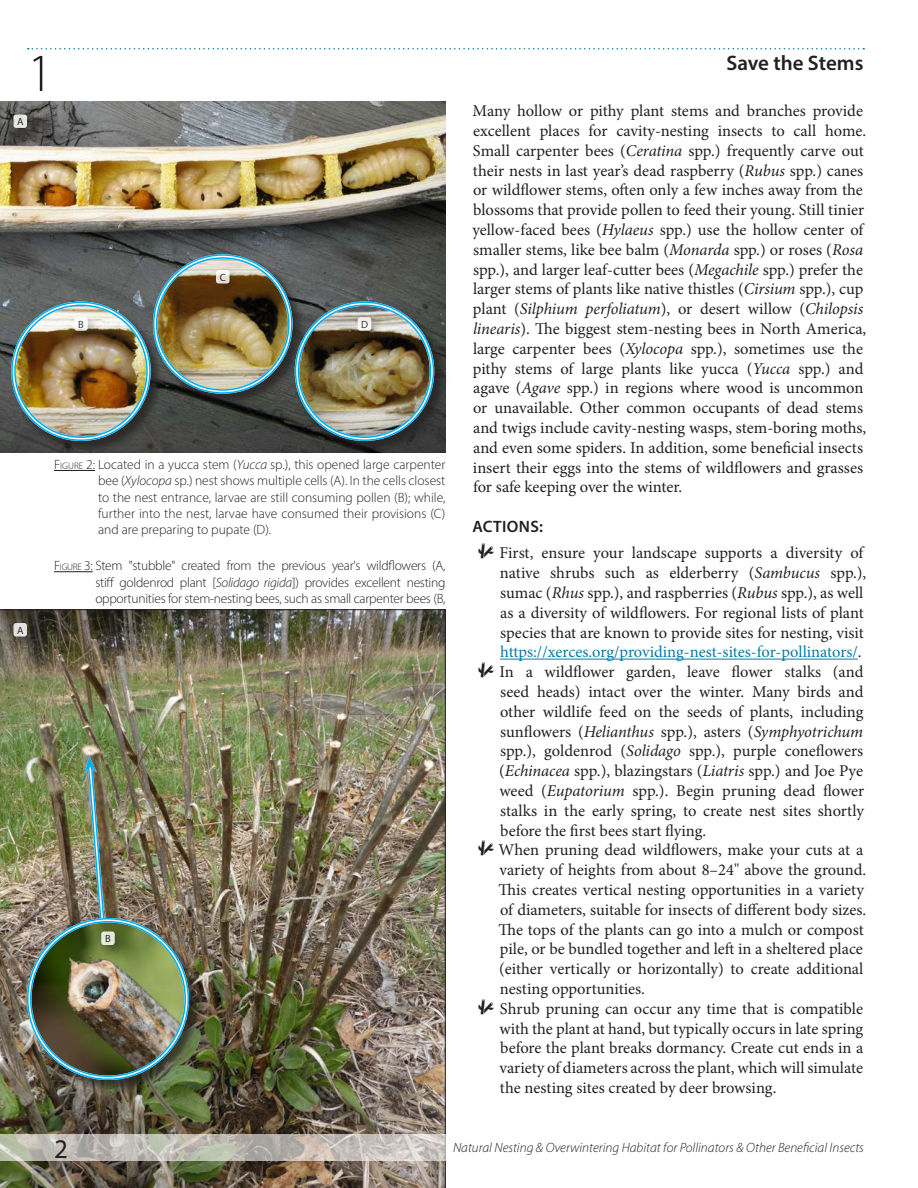
<style>
.page{position:relative;width:918px;height:1188px;background:#fff}
.page>*{position:absolute;margin:0;border:0;box-sizing:border-box;transform-origin:0 0}
.H1_odd_page{font:300 54px "Myriad Pro";color:#231f20}
.t1{font:27px "Myriad Pro";color:#231f20}
.H1_even_page{font:600 21px "Myriad Pro";color:#231f20}
._1st_PP_SPAN_columns{font:16.5px/19.8px "Minion Pro";letter-spacing:-.005em;color:#231f20}
.H2_ACTIONS{font:600 16.5px "Myriad Pro";letter-spacing:.02em;color:#231f20}
.Photo_caption{font:300 13.5px/16.2px "Myriad Pro";letter-spacing:-.01em;color:#231f20;text-align:justify}
.t2{font:italic 300 13.5px "Myriad Pro";color:#231f20}
.t3{font:10.5px "Myriad Pro";color:#231f20}
.s1{font-style:inherit}
.s2{font-size:9.45px}
.s3{font-style:italic}
.s4{color:#097aa5}
</style>
<div class="page">
<svg style="left:28px;top:48px;width:836px;height:2px"></svg>
<hr style="left:500px;top:659px;width:358px;height:1px;background:#097aa5">
<hr style="left:54px;top:571px;width:39px;height:1px;background:#231f20">
<img style="left:0;top:610px;width:446px;height:578px">
<div style="left:11px;top:620px;width:28px;height:29px;background:#231f20;opacity:.35"></div>
<div style="left:14px;top:623px;width:13px;height:14px;background:#e4e3e1;border-radius:3px"></div>
<img style="left:84px;top:756px;width:29px;height:161px">
<div style="left:26px;top:917px;width:177px;height:177px;background:#231f20;opacity:.75"></div>
<img style="left:29px;top:920px;width:158px;height:158px;border-radius:79px">
<div style="left:98px;top:929px;width:29px;height:28px;background:#231f20;opacity:.35"></div>
<div style="left:101px;top:932px;width:14px;height:13px;background:#e5e8de;border-radius:3px"></div>
<img style="left:0;top:101px;width:446px;height:351px">
<div style="left:11px;top:112px;width:29px;height:29px;background:#231f20;opacity:.35"></div>
<div style="left:14px;top:114px;width:13px;height:14px;background:#e5e5e5;border-radius:3px"></div>
<hr style="left:54px;top:470px;width:41px;height:1px;background:#231f20">
<div style="left:10px;top:301px;width:155px;height:154px;background:#231f20;opacity:.75"></div>
<img style="left:14px;top:304px;width:134px;height:135px;border-radius:68px">
<div style="left:72px;top:315px;width:28px;height:28px;background:#231f20;opacity:.35"></div>
<svg style="left:74px;top:317px;width:14px;height:14px"></svg>
<div style="left:152px;top:253px;width:155px;height:155px;background:#231f20;opacity:.75"></div>
<img style="left:155px;top:256px;width:135px;height:136px;border-radius:68px">
<div style="left:153px;top:254px;width:140px;height:140px;border:4px solid #fff;border-radius:68px"></div>
<div style="left:213px;top:267px;width:29px;height:29px;background:#231f20;opacity:.35"></div>
<svg style="left:216px;top:270px;width:14px;height:14px"></svg>
<div style="left:294px;top:301px;width:154px;height:154px;background:#231f20;opacity:.75"></div>
<img style="left:297px;top:304px;width:135px;height:135px;border-radius:68px">
<div style="left:355px;top:315px;width:29px;height:28px;background:#231f20;opacity:.35"></div>
<div style="left:358px;top:317px;width:13px;height:14px;background:#f5f4f3;border-radius:3px"></div>
<svg style="left:0;top:1134px;width:446px;height:27px;background:#c1bdb5"></svg>
<p class="H1_odd_page" style="left:27px;top:40px;width:28px">1</p>
<p class="t3" style="left:17px;top:115px;width:8px">A</p>
<p class="t3" style="left:78px;top:318px;width:7px">B</p>
<p class="t3" style="left:220px;top:271px;width:8px">C</p>
<p class="t3" style="left:361px;top:318px;width:8px">D</p>
<p class="t3" style="left:17px;top:624px;width:8px">A</p>
<p class="Photo_caption" style="left:98px;top:456px;width:349px;text-indent:-44px"><span class="s1">F</span><span class="s2">IGURE</span> <span class="s1">2:</span> Located in a yucca stem (<span class="s3">Yucca</span> sp.), this opened large carpenter bee (<span class="s3">Xylocopa</span> sp.) nest shows multiple cells (A). In the cells closest to the nest entrance, larvae are still consuming pollen (B); while, further into the nest, larvae have consumed their provisions (C) and are preparing to pupate (D).</p>
<p class="Photo_caption" style="left:95px;top:558px;width:352px;text-indent:-41px"><span class="s1">F</span><span class="s2">IGURE</span> <span class="s1">3:</span> Stem "stubble" created from the previous year's wildflowers (A, stiff goldenrod plant [<span class="s3">Solidago rigida</span>]) provides excellent nesting opportunities for stem-nesting bees, such as small carpenter bees (B,</p>
<p class="t3" style="left:105px;top:932px;width:7px">B</p>
<p class="H1_even_page" style="left:726px;top:49px;width:139px">Save the Stems</p>
<p class="_1st_PP_SPAN_columns" style="left:472px;top:101px;width:396px">Many hollow or pithy plant stems and branches provide excellent places for cavity-nesting insects to call home.<br>Small carpenter bees (<span class="s3">Ceratina</span> spp.) frequently carve out their nests in last year’s dead raspberry (<span class="s3">Rubus</span> spp.) canes or wildflower stems, often only a few inches away from the blossoms that provide pollen to feed their young. Still tinier yellow-faced bees (<span class="s3">Hylaeus</span> spp.) use the hollow center of smaller stems, like bee balm (<span class="s3">Monarda</span> spp.) or roses (<span class="s3">Rosa </span>spp.), and larger leaf-cutter bees (<span class="s3">Megachile</span> spp.) prefer the larger stems of plants like native thistles (<span class="s3">Cirsium</span> spp.), cup plant (<span class="s3">Silphium perfoliatum</span>), or desert willow (<span class="s3">Chilopsis linearis</span>). The biggest stem-nesting bees in North America, large carpenter bees (<span class="s3">Xylocopa</span> spp.), sometimes use the pithy stems of large plants like yucca (<span class="s3">Yucca</span> spp.) and agave (<span class="s3">Agave</span> spp.) in regions where wood is uncommon or unavailable. Other common occupants of dead stems and twigs include cavity-nesting wasps, stem-boring moths, and even some spiders. In addition, some beneficial insects insert their eggs into the stems of wildflowers and grasses for safe keeping over the winter.</p>
<p class="H2_ACTIONS" style="left:472px;top:516px;width:72px">ACTIONS:</p>
<p class="_1st_PP_SPAN_columns" style="left:500px;top:543px;width:368px">First, ensure your landscape supports a diversity of native shrubs such as elderberry (<span class="s3">Sambucus</span> spp.), sumac (<span class="s3">Rhus</span> spp.), and raspberries (<span class="s3">Rubus</span> spp.), as well as a diversity of wildflowers. For regional lists of plant species that are known to provide sites for nesting, visit <span class="s4">https://xerces.org/providing-nest-sites-for-pollinators/</span>.</p>
<p class="_1st_PP_SPAN_columns" style="left:499px;top:662px;width:367px;text-align:justify">In a wildflower garden, leave flower stalks (and seed heads) intact over the winter. Many birds and other wildlife feed on the seeds of plants, including sunflowers (<span class="s3">Helianthus</span> spp.), asters (<span class="s3">Symphyotrichum </span>spp.), goldenrod (<span class="s3">Solidago</span> spp.), purple coneflowers (<span class="s3">Echinacea</span> spp.), blazingstars (<span class="s3">Liatris</span> spp.) and Joe Pye weed (<span class="s3">Eupatorium</span> spp.). Begin pruning dead flower stalks in the early spring, to create nest sites shortly before the first bees start flying.</p>
<p class="_1st_PP_SPAN_columns" style="left:498px;top:840px;width:369px">When pruning dead wildflowers, make your cuts at a variety of heights from about 8–24" above the ground.<br>This creates vertical nesting opportunities in a variety of diameters, suitable for insects of different body sizes.<br>The tops of the plants can go into a mulch or compost pile, or be bundled together and left in a sheltered place (either vertically or horizontally) to create additional nesting opportunities.</p>
<p class="_1st_PP_SPAN_columns" style="left:499px;top:999px;width:365px;text-align:justify">Shrub pruning can occur any time that is compatible with the plant at hand, but typically occurs in late spring before the plant breaks dormancy. Create cut ends in a variety of diameters across the plant, which will simulate the nesting sites created by deer browsing.</p>
<h2 class="t1" style="left:54px;top:1132px;width:15px">2</h2>
<p class="t2" style="left:453px;top:1139px;width:413px">Natural Nesting &amp; Overwintering Habitat for Pollinators &amp; Other Beneficial Insects</p>
</div>
